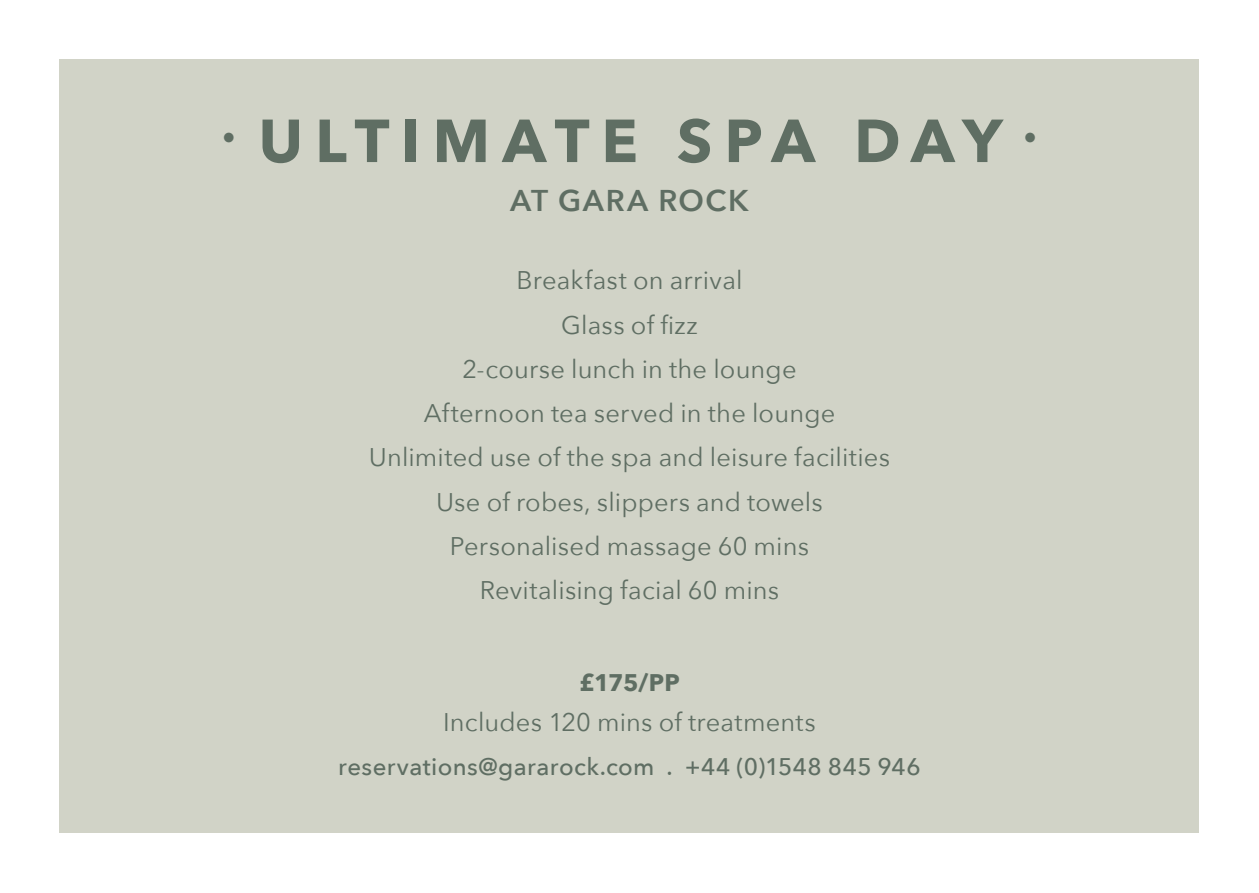
<style>
.page{position:relative;width:1259px;height:893px;background:#fff}
.page>*{position:absolute;margin:0;border:0;box-sizing:border-box;transform-origin:0 0}
.PAGE_HEAD_20{font:700 60px "Avenir Next";letter-spacing:.2em;color:#5f6e63}
.PAGE_SUB_HEAD{font:600 30px "Avenir Next";letter-spacing:.055em;color:#5f6e63}
.PAGE_HEAD_20-2{font:700 27px "Avenir Next";color:#5f6e63}
.NEW_BODY_COPY{font:25.5px "Avenir Next";letter-spacing:.005em;color:#5f6e63}
.HYPERLINK{font:500 24px "Avenir Next";letter-spacing:.015em;color:#5f6e63}
.SET_PRICE{font:700 24px "Avenir Next";color:#5f6e63}
</style>
<div class="page">
<div style="left:60px;top:60px;width:1139px;height:773px;background:#d1d3c7"></div>
<p class="PAGE_HEAD_20" style="left:222px;top:89px;width:782px"><sup>•</sup> ULTIMATE SPA DAY</p>
<p class="PAGE_SUB_HEAD" style="left:510px;top:175px;width:240px">AT GARA ROCK</p>
<p class="PAGE_HEAD_20-2" style="left:1023px;top:114px;width:15px">•</p>
<p class="NEW_BODY_COPY" style="left:516px;top:259px;width:227px">Breakfast on arrival</p>
<p class="NEW_BODY_COPY" style="left:561px;top:303px;width:138px">Glass of fizz</p>
<p class="NEW_BODY_COPY" style="left:462px;top:347px;width:336px">2-course lunch in the lounge</p>
<p class="NEW_BODY_COPY" style="left:424px;top:392px;width:413px">Afternoon tea served in the lounge</p>
<p class="NEW_BODY_COPY" style="left:369px;top:436px;width:523px">Unlimited use of the spa and leisure facilities</p>
<p class="NEW_BODY_COPY" style="left:436px;top:480px;width:388px">Use of robes, slippers and towels</p>
<p class="NEW_BODY_COPY" style="left:450px;top:524px;width:360px">Personalised massage 60 mins</p>
<p class="NEW_BODY_COPY" style="left:480px;top:569px;width:301px">Revitalising facial 60 mins</p>
<p class="SET_PRICE" style="left:579px;top:661px;width:102px">£175/PP</p>
<p class="NEW_BODY_COPY" style="left:443px;top:700px;width:374px">Includes 120 mins of treatments</p>
<p class="HYPERLINK" style="left:338px;top:746px;width:584px">reservations@gararock.com . +44 (0)1548 845 946</p>
</div>
